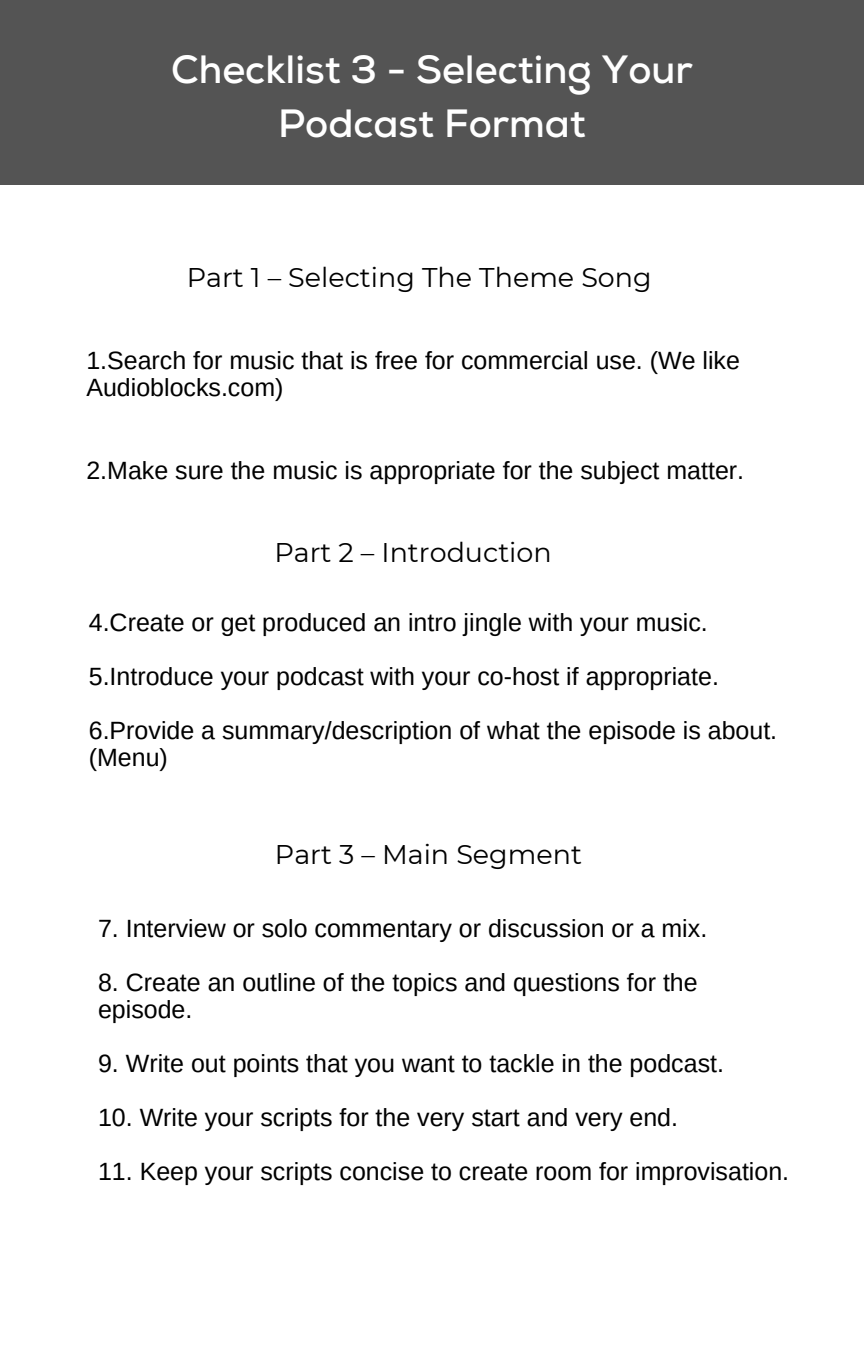
<style>
.page{position:relative;width:864px;height:1350px;background:#fff}
.page>*{position:absolute;margin:0;border:0;box-sizing:border-box;transform-origin:0 0}
.t1{font:700 39.38px/54px "Nexa";color:#fff;text-align:center}
.t2{font:27px "Montserrat";color:#000}
.t3{font:24.97px/27px "Arimo";color:#000}
</style>
<div class="page">
<div style="left:0;top:0;width:864px;height:185px;background:#545454"></div>
<h1 class="t1" style="left:171px;top:44px;width:523px">Checklist 3 - Selecting Your<br>Podcast Format</h1>
<p class="t2" style="left:187px;top:260px;width:466px">Part 1 – Selecting The Theme Song</p>
<p class="t3" style="left:86px;top:347px;width:655px">1.Search for music that is free for commercial use. (We like<br>Audioblocks.com)</p>
<p class="t3" style="left:86px;top:457px;width:659px">2.Make sure the music is appropriate for the subject matter.</p>
<p class="t2" style="left:274px;top:536px;width:279px">Part 2 – Introduction</p>
<p class="t3" style="left:89px;top:595px;width:690px;line-height:54px">4.Create or get produced an intro jingle with your music.<br>5.Introduce your podcast with your co-host if appropriate.<br>6.Provide a summary/description of what the episode is about.</p>
<p class="t3" style="left:89px;top:744px;width:81px">(Menu)</p>
<p class="t2" style="left:275px;top:838px;width:309px">Part 3 – Main Segment</p>
<p class="t3" style="left:98px;top:914px;width:611px">7. Interview or solo commentary or discussion or a mix.</p>
<p class="t3" style="left:98px;top:968px;width:601px">8. Create an outline of the topics and questions for the episode.</p>
<p class="t3" style="left:98px;top:1049px;width:627px">9. Write out points that you want to tackle in the podcast.</p>
<p class="t3" style="left:98px;top:1103px;width:582px">10. Write your scripts for the very start and very end.</p>
<p class="t3" style="left:98px;top:1157px;width:693px">11. Keep your scripts concise to create room for improvisation.</p>
</div>
